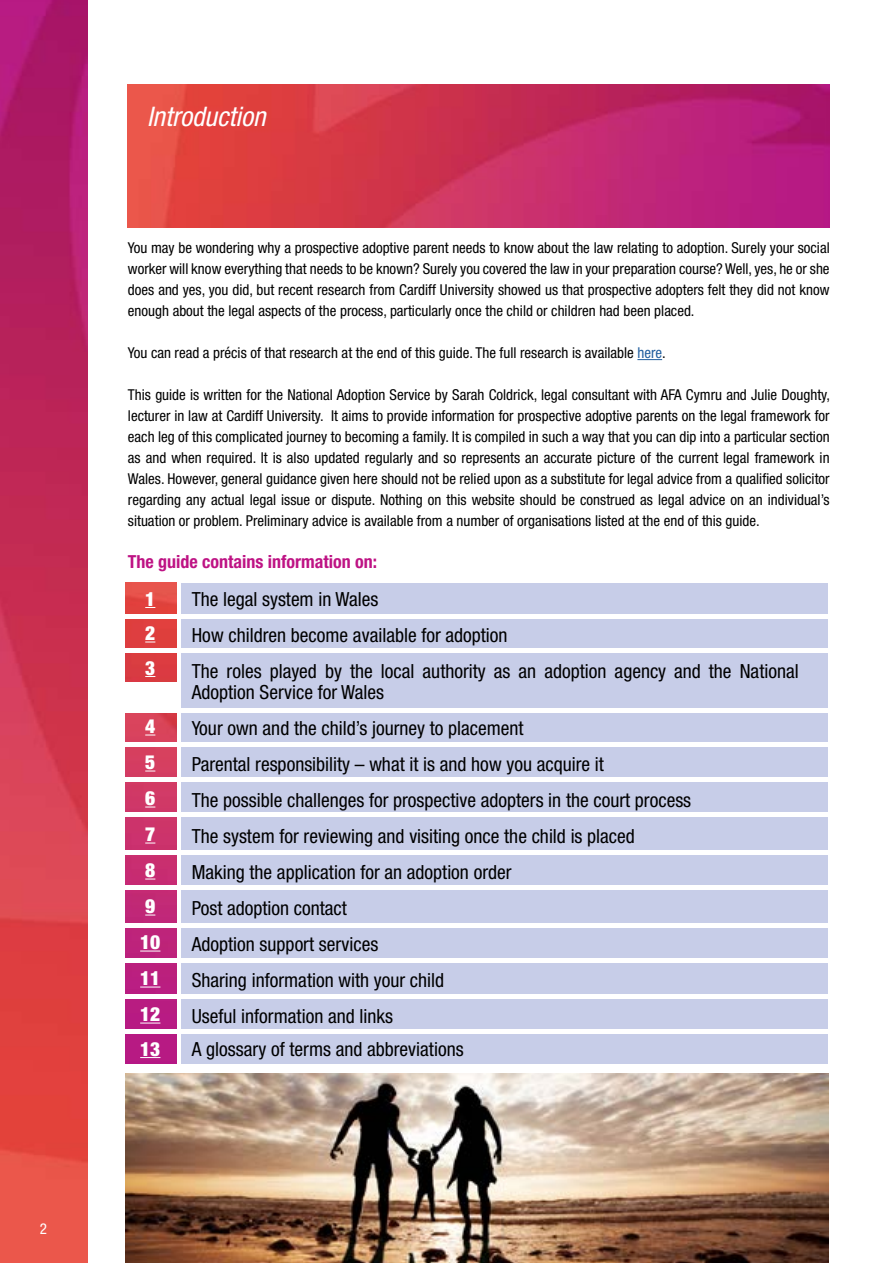
<style>
.page{position:relative;width:893px;height:1263px;background:#fff}
.page>*{position:absolute;margin:0;border:0;box-sizing:border-box;transform-origin:0 0}
.t1{font:italic condensed 27px "Helvetica Neue LT Std";color:#fff}
.t2{font:condensed 19.5px/36px "Helvetica Neue LT Std";color:#000}
.t3{font:900 condensed 19.5px/35.8px "Helvetica Neue LT Std";color:#fff;text-align:justify}
.t4{font:700 condensed 18px "Helvetica Neue LT Std";color:#be1384}
.t5{font:condensed 15px/21px "Helvetica Neue LT Std";color:#000;text-align:justify}
.t6{font:condensed 15px "Helvetica Neue LT Std";color:#fff}
.s1{color:#215e9e}
</style>
<div class="page">
<img style="left:0;top:0;width:87px;height:1263px">
<img style="left:125px;top:583px;width:52px;height:480px">
<svg style="left:637px;top:359px;width:25px;height:1px"></svg>
<div style="left:181px;top:583px;width:646px;height:480px;background:#c7cde8"></div>
<svg style="left:140px;top:950px;width:20px;height:1px"></svg>
<svg style="left:140px;top:986px;width:20px;height:1px"></svg>
<svg style="left:140px;top:1022px;width:20px;height:1px"></svg>
<svg style="left:140px;top:1057px;width:20px;height:1px"></svg>
<hr style="left:108px;top:614px;width:730px;height:4px;background:#fff">
<div style="left:108px;top:682px;width:71px;height:30px;background:#fff"></div>
<hr style="left:108px;top:777px;width:730px;height:4px;background:#fff">
<hr style="left:108px;top:850px;width:730px;height:4px;background:#fff">
<hr style="left:108px;top:923px;width:730px;height:4px;background:#fff">
<hr style="left:108px;top:994px;width:730px;height:4px;background:#fff">
<div style="left:108px;top:648px;width:730px;height:5px;background:#fff"></div>
<hr style="left:108px;top:742px;width:730px;height:4px;background:#fff">
<hr style="left:108px;top:813px;width:730px;height:4px;background:#fff">
<div style="left:108px;top:885px;width:730px;height:5px;background:#fff"></div>
<div style="left:108px;top:958px;width:730px;height:5px;background:#fff"></div>
<hr style="left:108px;top:1029px;width:730px;height:4px;background:#fff">
<img style="left:125px;top:1074px;width:703px;height:189px">
<hr style="left:117px;top:708px;width:730px;height:4px;background:#fff">
<img style="left:128px;top:85px;width:701px;height:142px">
<p class="t6" style="left:40px;top:1220px;width:9px">2</p>
<h1 class="t1" style="left:147px;top:101px;width:120px">Introduction</h1>
<p class="t5" style="left:128px;top:237px;width:703px">You may be wondering why a prospective adoptive parent needs to know about the law relating to adoption. Surely your social worker will know everything that needs to be known? Surely you covered the law in your preparation course? Well, yes, he or she does and yes, you did, but recent research from Cardiff University showed us that prospective adopters felt they did not know enough about the legal aspects of the process, particularly once the child or children had been placed.</p>
<p class="t5" style="left:128px;top:342px;width:539px">You can read a précis of that research at the end of this guide. The full research is available <span class="s1">here</span>.</p>
<p class="t5" style="left:128px;top:384px;width:704px">This guide is written for the National Adoption Service by Sarah Coldrick, legal consultant with AFA Cymru and Julie Doughty, lecturer in law at Cardiff University. It aims to provide information for prospective adoptive parents on the legal framework for each leg of this complicated journey to becoming a family. It is compiled in such a way that you can dip into a particular section as and when required. It is also updated regularly and so represents an accurate picture of the current legal framework in Wales. However, general guidance given here should not be relied upon as a substitute for legal advice from a qualified solicitor regarding any actual legal issue or dispute. Nothing on this website should be construed as legal advice on an individual’s situation or problem. Preliminary advice is available from a number of organisations listed at the end of this guide.</p>
<p class="t4" style="left:128px;top:551px;width:251px">The guide contains information on:</p>
<h2 class="t2" style="left:192px;top:580px;width:608px">The legal system in Wales<br>How children become available for adoption<br>The roles played by the local authority as an adoption agency and the National</h2>
<p class="t2" style="left:192px;top:673px;width:501px">Adoption Service for Wales<br>Your own and the child’s journey to placement<br>Parental responsibility – what it is and how you acquire it<br>The possible challenges for prospective adopters in the court process The system for reviewing and visiting once the child is placed Making the application for an adoption order<br>Post adoption contact<br>Adoption support services<br>Sharing information with your child<br>Useful information and links</p>
<h2 class="t2" style="left:192px;top:1030px;width:273px">A glossary of terms and abbreviations</h2>
<h2 class="t3" style="left:145px;top:581px;width:12px;line-height:34.5px">1<br>2<br>3</h2>
<h2 class="t3" style="left:140px;top:708px;width:22px;text-align:left">4<br>5<br>6<br>7<br>8<br>9<br>10<br>11<br>12<br>13</h2>
</div>
